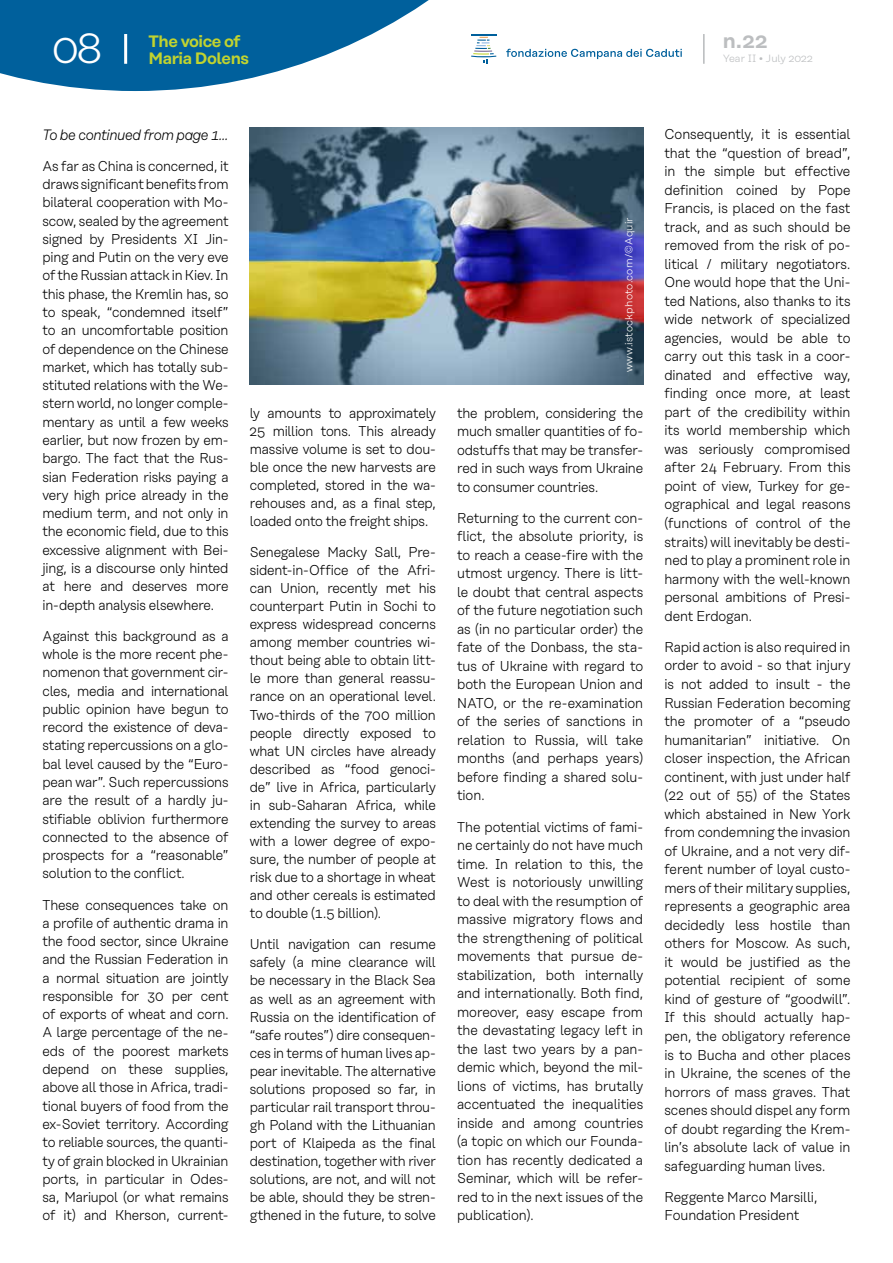
<style>
.page{position:relative;width:893px;height:1263px;background:#fff}
.page>*{position:absolute;margin:0;border:0;box-sizing:border-box;transform-origin:0 0}
.t1{font:300 42px "Rational Text";color:#fff}
.t2{font:600 21px "Rational Text";color:#bcbec0}
.t3{font:600 16.5px/16.5px "Rational Text";letter-spacing:-.03em;color:#c1d32f}
.t4{font:italic 300 15px "Rational Text";letter-spacing:-.025em;color:#000;scale:.92 1}
.t5{font:300 14.25px/18.5px "Rational Text";letter-spacing:-.01em;color:#000;text-align:justify;scale:.93 1}
.t6{font:300 10.5px "Rational Text";letter-spacing:.02em;color:#fff}
.t7{font:300 10.5px "Rational Text";color:#bcbec0}
</style>
<div class="page">
<svg style="left:506px;top:49px;width:176px;height:10px"></svg>
<svg style="left:471px;top:34px;width:25px;height:30px"></svg>
<svg style="left:0;top:0;width:429px;height:91px"></svg>
<hr style="left:124px;top:34px;width:3px;height:30px;background:#fff">
<hr style="left:703px;top:34px;width:2px;height:30px;background:#bcbec0">
<img style="left:250px;top:128px;width:393px;height:257px">
<h1 class="t1" style="left:52px;top:25px;width:53px">08</h1>
<h2 class="t2" style="left:723px;top:28px;width:46px">n.22</h2>
<p class="t3" style="left:148px;top:33px;width:102px">The voice of<br>Maria Dolens</p>
<p class="t7" style="left:723px;top:53px;width:91px">Year II • July 2022</p>
<p class="t4" style="left:43px;top:126px;width:204px">To be continued from page 1...</p>
<p class="t5" style="left:43px;top:157px;width:202px">As far as China is concerned, it draws significant benefits from bilateral cooperation with Mo&shy;scow, sealed by the agreement signed by Presidents XI Jin&shy;ping and Putin on the very eve of the Russian attack in Kiev. In this phase, the Kremlin has, so to speak, “condemned itself” to an uncomfortable position of dependence on the Chinese market, which has totally sub&shy;stituted relations with the We&shy;stern world, no longer comple&shy;mentary as until a few weeks earlier, but now frozen by em&shy;bargo. The fact that the Rus&shy;sian Federation risks paying a very high price already in the medium term, and not only in the economic field, due to this excessive alignment with Bei&shy;jing, is a discourse only hinted at here and deserves more in-depth analysis elsewhere.</p>
<p class="t5" style="left:43px;top:626px;width:202px">Against this background as a whole is the more recent phe&shy;nomenon that government cir&shy;cles, media and international public opinion have begun to record the existence of deva&shy;stating repercussions on a glo&shy;bal level caused by the “Euro&shy;pean war”. Such repercussions are the result of a hardly ju&shy;stifiable oblivion furthermore connected to the absence of prospects for a “reasonable” solution to the conflict.</p>
<p class="t5" style="left:43px;top:895px;width:202px">These consequences take on a profile of authentic drama in the food sector, since Ukraine and the Russian Federation in a normal situation are jointly responsible for 30 per cent of exports of wheat and corn.<br>A large percentage of the ne&shy;eds of the poorest markets depend on these supplies, above all those in Africa, tradi&shy;tional buyers of food from the ex-Soviet territory. According to reliable sources, the quanti&shy;ty of grain blocked in Ukrainian ports, in particular in Odes&shy;sa, Mariupol (or what remains of it) and Kherson, current-</p>
<p class="t5" style="left:250px;top:403px;width:202px">ly amounts to approximately 25 million tons. This already massive volume is set to dou&shy;ble once the new harvests are completed, stored in the wa&shy;rehouses and, as a final step, loaded onto the freight ships.</p>
<p class="t5" style="left:250px;top:543px;width:202px">Senegalese Macky Sall, Pre&shy;sident-in-Office of the Afri&shy;can Union, recently met his counterpart Putin in Sochi to express widespread concerns among member countries wi&shy;thout being able to obtain litt&shy;le more than general reassu&shy;rance on an operational level.<br>Two-thirds of the 700 million people directly exposed to what UN circles have already described as “food genoci&shy;de” live in Africa, particularly in sub-Saharan Africa, while extending the survey to areas with a lower degree of expo&shy;sure, the number of people at risk due to a shortage in wheat and other cereals is estimated to double (1.5 billion).</p>
<p class="t5" style="left:250px;top:935px;width:202px">Until navigation can resume safely (a mine clearance will be necessary in the Black Sea as well as an agreement with Russia on the identification of “safe routes”) dire consequen&shy;ces in terms of human lives ap&shy;pear inevitable. The alternative solutions proposed so far, in particular rail transport throu&shy;gh Poland with the Lithuanian port of Klaipeda as the final destination, together with river solutions, are not, and will not be able, should they be stren&shy;gthened in the future, to solve</p>
<p class="t6" style="left:623px;top:372px;width:156px;rotate:-90deg">www.istockphoto.com/©Aquir</p>
<p class="t5" style="left:457px;top:403px;width:202px">the problem, considering the much smaller quantities of fo&shy;odstuffs that may be transfer&shy;red in such ways from Ukraine to consumer countries.</p>
<p class="t5" style="left:457px;top:509px;width:202px">Returning to the current con&shy;flict, the absolute priority, is to reach a cease-fire with the utmost urgency. There is litt&shy;le doubt that central aspects of the future negotiation such as (in no particular order) the fate of the Donbass, the sta&shy;tus of Ukraine with regard to both the European Union and NATO, or the re-examination of the series of sanctions in relation to Russia, will take months (and perhaps years) before finding a shared solu&shy;tion.</p>
<p class="t5" style="left:457px;top:817px;width:202px">The potential victims of fami&shy;ne certainly do not have much time. In relation to this, the West is notoriously unwilling to deal with the resumption of massive migratory flows and the strengthening of political movements that pursue de&shy;stabilization, both internally and internationally. Both find, moreover, easy escape from the devastating legacy left in the last two years by a pan&shy;demic which, beyond the mil&shy;lions of victims, has brutally accentuated the inequalities inside and among countries (a topic on which our Founda&shy;tion has recently dedicated a Seminar, which will be refer&shy;red to in the next issues of the publication).</p>
<p class="t5" style="left:664px;top:125px;width:202px">Consequently, it is essential that the “question of bread”, in the simple but effective definition coined by Pope Francis, is placed on the fast track, and as such should be removed from the risk of po&shy;litical / military negotiators.<br>One would hope that the Uni&shy;ted Nations, also thanks to its wide network of specialized agencies, would be able to carry out this task in a coor&shy;dinated and effective way, finding once more, at least part of the credibility within its world membership which was seriously compromised after 24 February. From this point of view, Turkey for ge&shy;ographical and legal reasons (functions of control of the straits) will inevitably be desti&shy;ned to play a prominent role in harmony with the well-known personal ambitions of Presi&shy;dent Erdogan.</p>
<p class="t5" style="left:664px;top:638px;width:202px">Rapid action is also required in order to avoid - so that injury is not added to insult - the Russian Federation becoming the promoter of a “pseudo humanitarian” initiative. On closer inspection, the African continent, with just under half (22 out of 55) of the States which abstained in New York from condemning the invasion of Ukraine, and a not very dif&shy;ferent number of loyal custo&shy;mers of their military supplies, represents a geographic area decidedly less hostile than others for Moscow. As such, it would be justified as the potential recipient of some kind of gesture of “goodwill”.<br>If this should actually hap&shy;pen, the obligatory reference is to Bucha and other places in Ukraine, the scenes of the horrors of mass graves. That scenes should dispel any form of doubt regarding the Krem&shy;lin’s absolute lack of value in safeguarding human lives.</p>
<p class="t5" style="left:664px;top:1188px;width:166px">Reggente Marco Marsilli,<br>Foundation President</p>
</div>
